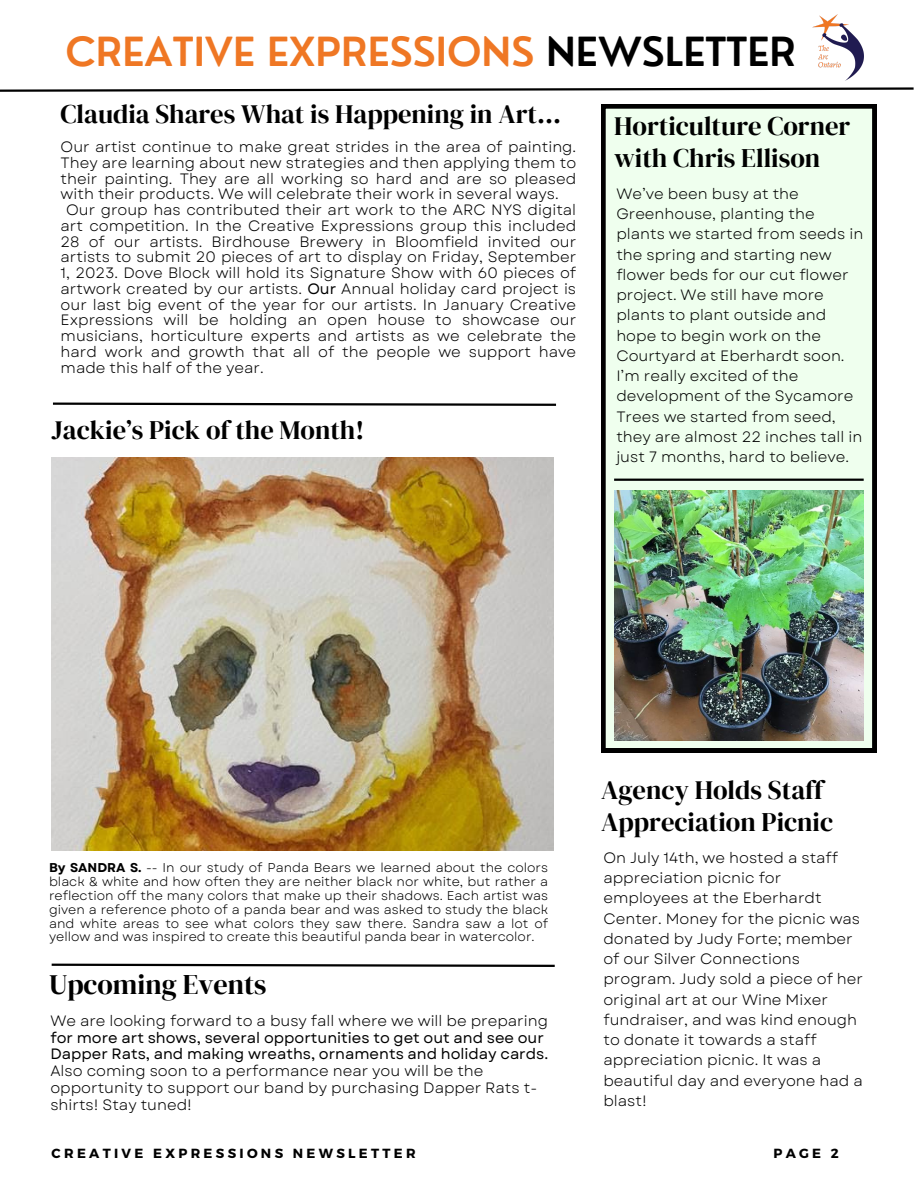
<style>
.page{position:relative;width:918px;height:1188px;background:#fff}
.page>*{position:absolute;margin:0;border:0;box-sizing:border-box;transform-origin:0 0}
.t1{font:600 39.15px "Nourd";color:#ef7724}
.t2{font:28.2px "DM Serif Display";color:#000}
.t3{font:26.55px/31.5px "DM Serif Display";color:#000}
.t4{font:15px/20.2px "Garet";color:#000}
.t5{font:700 13.2px "Montserrat";letter-spacing:.25em;color:#000}
.t6{font:12.75px/13.8px "Garet";color:#000;text-align:justify}
.s1{color:#000}
.s2{font-style:inherit}
.s3{font-weight:700}
</style>
<div class="page">
<img style="left:52px;top:457px;width:501px;height:394px">
<img style="left:813px;top:14px;width:50px;height:67px">
<svg style="left:53px;top:402px;width:503px;height:4px"></svg>
<svg style="left:601px;top:104px;width:276px;height:648px;background:#ddebdb"></svg>
<img style="left:614px;top:491px;width:250px;height:249px">
<hr style="left:614px;top:479px;width:250px;height:2px;background:#000">
<svg style="left:51px;top:963px;width:504px;height:4px"></svg>
<svg style="left:0;top:87px;width:914px;height:5px"></svg>
<p class="t1" style="left:66px;top:27px;width:732px">CREATIVE EXPRESSIONS <span class="s1">NEWSLETTER</span></p>
<p class="t3" style="left:61px;top:98px;width:502px">Claudia Shares What is Happening in Art...</p>
<p class="t4" style="left:61px;top:139px;width:517px;line-height:15.8px;text-align:justify">Our artist continue to make great strides in the area of painting.<br>They are learning about new strategies and then applying them to their painting. They are all working so hard and are so pleased with their products. We will celebrate their work in several ways.</p>
<p class="t4" style="left:61px;top:202px;width:517px;line-height:15.8px;text-align:justify;text-indent:6px">Our group has contributed their art work to the ARC NYS digital art competition. In the Creative Expressions group this included 28 of our artists. Birdhouse Brewery in Bloomfield invited our artists to submit 20 pieces of art to display on Friday, September 1, 2023. Dove Block will hold its Signature Show with 60 pieces of artwork created by our artists. <span class="s2">Our</span> Annual holiday card project is our last big event of the year for our artists. In January Creative Expressions will be holding an open house to showcase our musicians, horticulture experts and artists as we celebrate the hard work and growth that all of the people we support have made this half of the year.</p>
<p class="t3" style="left:52px;top:414px;width:314px">Jackie’s Pick of the Month!</p>
<p class="t3" style="left:614px;top:110px;width:238px">Horticulture Corner with Chris Ellison</p>
<p class="t4" style="left:616px;top:184px;width:248px">We’ve been busy at the<br>Greenhouse, planting the plants we started from seeds in the spring and starting new flower beds for our cut flower project. We still have more plants to plant outside and hope to begin work on the<br>Courtyard at Eberhardt soon.<br>I’m really excited of the development of the Sycamore<br>Trees we started from seed, they are almost 22 inches tall in just 7 months, hard to believe.</p>
<p class="t6" style="left:49px;top:861px;width:501px"><span class="s3">By SANDRA S.</span> -- In our study of Panda Bears we learned about the colors black &amp; white and how often they are neither black nor white, but rather a reflection off the many colors that make up their shadows. Each artist was given a reference photo of a panda bear and was asked to study the black and white areas to see what colors they saw there. Sandra saw a lot of yellow and was inspired to create this beautiful panda bear in watercolor.</p>
<p class="t2" style="left:49px;top:965px;width:219px">Upcoming Events</p>
<p class="t4" style="left:50px;top:1012px;width:499px;line-height:16.8px">We are looking forward to a busy fall where we will be preparing <span class="s2">for more art shows, several opportunities to get out and see our Dapper Rats, and making wreaths, ornaments and holiday cards.<br></span>Also coming soon to a performance near you will be the opportunity to support our band by purchasing Dapper Rats t&shy;shirts! Stay tuned!</p>
<p class="t3" style="left:601px;top:774px;width:234px">Agency Holds Staff<br>Appreciation Picnic</p>
<p class="t4" style="left:603px;top:848px;width:261px">On July 14th, we hosted a staff appreciation picnic for employees at the Eberhardt<br>Center. Money for the picnic was donated by Judy Forte; member of our Silver Connections program. Judy sold a piece of her original art at our Wine Mixer fundraiser, and was kind enough to donate it towards a staff appreciation picnic. It was a beautiful day and everyone had a blast!</p>
<p class="t5" style="left:52px;top:1145px;width:366px">CREATIVE EXPRESSIONS NEWSLETTER</p>
<p class="t5" style="left:773px;top:1145px;width:67px">PAGE 2</p>
</div>
